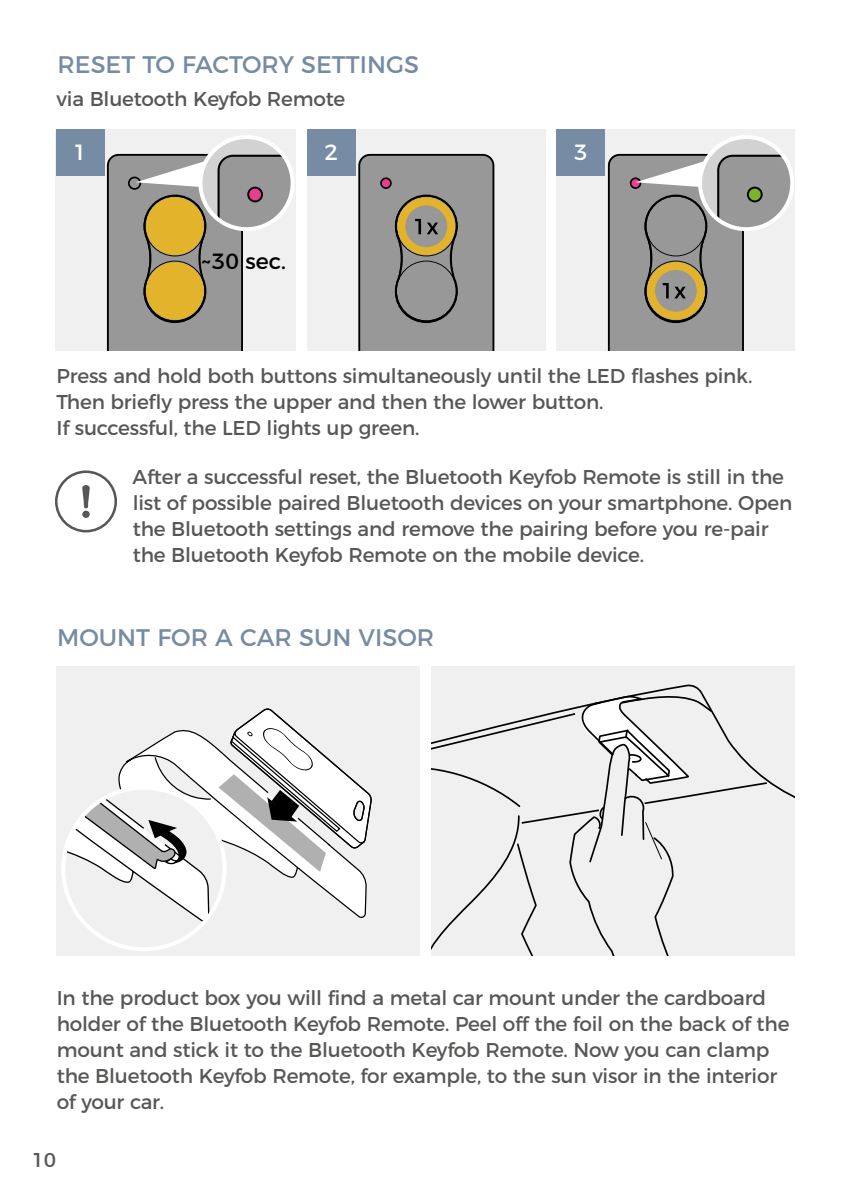
<style>
.page{position:relative;width:851px;height:1202px;background:#fff}
.page>*{position:absolute;margin:0;border:0;box-sizing:border-box;transform-origin:0 0}
.t1{font:24px "Montserrat";color:#768ca4}
.t2{font:22px "Montserrat";color:#000}
.t3{font:22px "Montserrat";color:#fff}
.t4{font:20px/26px "Montserrat";letter-spacing:-.01em;color:#575756}
</style>
<div class="page">
<div style="left:56px;top:129px;width:240px;height:221px;background:#f0f0f0"></div>
<div style="left:556px;top:129px;width:239px;height:221px;background:#f0f0f0"></div>
<div style="left:307px;top:129px;width:238px;height:221px;background:#f0f0f0"></div>
<div style="left:56px;top:129px;width:48px;height:46px;background:#768ca4"></div>
<div style="left:307px;top:129px;width:48px;height:46px;background:#768ca4"></div>
<div style="left:556px;top:129px;width:49px;height:46px;background:#768ca4"></div>
<svg style="left:200px;top:137px;width:92px;height:92px"></svg>
<svg style="left:107px;top:151px;width:185px;height:199px"></svg>
<div style="left:198px;top:135px;width:96px;height:96px;border:4px solid #fff;border-radius:50%"></div>
<svg style="left:700px;top:137px;width:92px;height:92px"></svg>
<div style="left:146px;top:197px;width:58px;height:58px;background:#e2b32b;border-radius:50%"></div>
<div style="left:55px;top:470px;width:62px;height:62px;border:3px solid #575756;border-radius:50%"></div>
<svg style="left:82px;top:485px;width:8px;height:23px"></svg>
<div style="left:82px;top:511px;width:8px;height:7px;background:#575756;border-radius:50%"></div>
<div style="left:57px;top:666px;width:363px;height:290px;background:#f0f0f0"></div>
<div style="left:431px;top:666px;width:363px;height:290px;background:#f0f0f0"></div>
<svg style="left:637px;top:684px;width:157px;height:114px"></svg>
<svg style="left:431px;top:694px;width:337px;height:262px"></svg>
<svg style="left:66px;top:708px;width:306px;height:223px"></svg>
<div style="left:61px;top:786px;width:166px;height:165px;border:4px solid #fff;border-radius:50%"></div>
<svg style="left:358px;top:154px;width:136px;height:196px;background:#928f89"></svg>
<svg style="left:607px;top:151px;width:185px;height:199px"></svg>
<p class="t1" style="left:58px;top:46px;width:363px">RESET TO FACTORY SETTINGS</p>
<p class="t4" style="left:57px;top:85px;width:290px">via Bluetooth Keyfob Remote</p>
<p class="t3" style="left:73px;top:134px;width:15px">1</p>
<p class="t3" style="left:324px;top:134px;width:15px">2</p>
<p class="t3" style="left:574px;top:134px;width:15px">3</p>
<p class="t2" style="left:201px;top:243px;width:87px">~30 sec.</p>
<p class="t4" style="left:57px;top:361px;width:697px">Press and hold both buttons simultaneously until the LED flashes pink.<br>Then briefly press the upper and then the lower button.<br>If successful, the LED lights up green.</p>
<p class="t4" style="left:132px;top:462px;width:661px">After a successful reset, the Bluetooth Keyfob Remote is still in the list of possible paired Bluetooth devices on your smartphone. Open the Bluetooth settings and remove the pairing before you re-pair the Bluetooth Keyfob Remote on the mobile device.</p>
<p class="t1" style="left:57px;top:618px;width:378px">MOUNT FOR A CAR SUN VISOR</p>
<p class="t4" style="left:57px;top:983px;width:734px">In the product box you will find a metal car mount under the cardboard holder of the Bluetooth Keyfob Remote. Peel off the foil on the back of the mount and stick it to the Bluetooth Keyfob Remote. Now you can clamp the Bluetooth Keyfob Remote, for example, to the sun visor in the interior of your car.</p>
<p class="t4" style="left:32px;top:1145px;width:26px">10</p>
</div>
